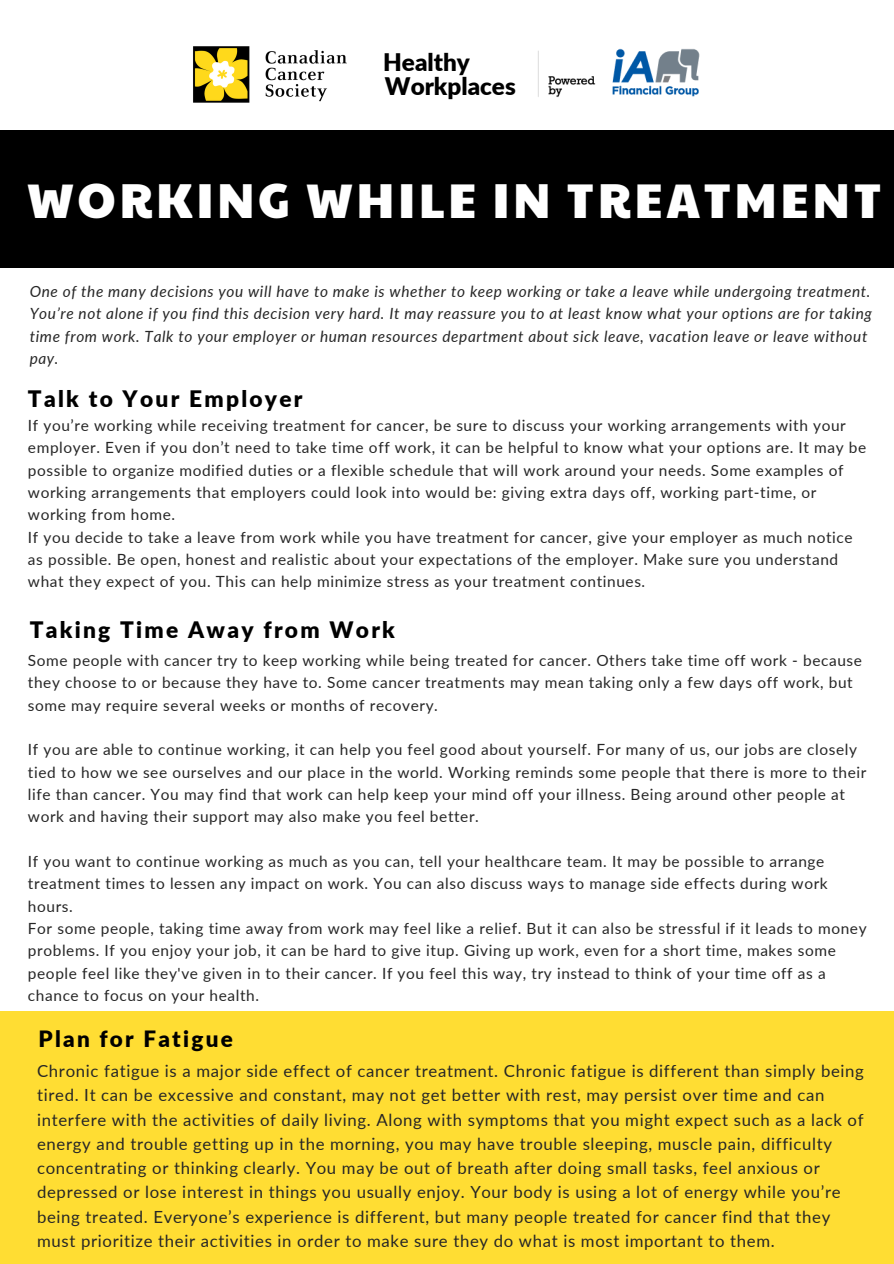
<style>
.page{position:relative;width:894px;height:1264px;background:#fff}
.page>*{position:absolute;margin:0;border:0;box-sizing:border-box;transform-origin:0 0}
.t1{font:48px "Paytone One";letter-spacing:.07em;color:#fff}
.t2{font:900 24.15px/23.7px "Lato";color:#000}
.t3{font:900 22.65px "Lato";letter-spacing:.1em;color:#000}
.t4{font:900 22.5px "Lato";letter-spacing:.1em;color:#000}
.t5{font:16.8px/24.2px "Lato";letter-spacing:.04em;color:#262626}
.t6{font:15.45px/22.4px "Lato";letter-spacing:.04em;color:#262626}
.t7{font:italic 15.45px/22.4px "Lato";letter-spacing:.04em;color:#262626}
</style>
<div class="page">
<div style="left:0;top:130px;width:893px;height:137px;background:#000"></div>
<div style="left:0;top:1011px;width:893px;height:252px;background:#fd3"></div>
<img style="left:193px;top:46px;width:154px;height:57px">
<img style="left:538px;top:48px;width:162px;height:49px">
<h2 class="t2" style="left:383px;top:50px;width:134px">Healthy<br>Workplaces</h2>
<h1 class="t1" style="left:27px;top:165px;width:855px">WORKING WHILE IN TREATMENT</h1>
<p class="t7" style="left:30px;top:280px;width:843px">One of the many decisions you will have to make is whether to keep working or take a leave while undergoing treatment.<br>You’re not alone if you find this decision very hard. It may reassure you to at least know what your options are for taking time from work. Talk to your employer or human resources department about sick leave, vacation leave or leave without pay.</p>
<h3 class="t3" style="left:28px;top:384px;width:276px">Talk to Your Employer</h3>
<p class="t6" style="left:28px;top:414px;width:839px">If you’re working while receiving treatment for cancer, be sure to discuss your working arrangements with your employer. Even if you don’t need to take time off work, it can be helpful to know what your options are. It may be possible to organize modified duties or a flexible schedule that will work around your needs. Some examples of working arrangements that employers could look into would be: giving extra days off, working part-time, or working from home.<br>If you decide to take a leave from work while you have treatment for cancer, give your employer as much notice as possible. Be open, honest and realistic about your expectations of the employer. Make sure you understand what they expect of you. This can help minimize stress as your treatment continues.</p>
<h3 class="t3" style="left:30px;top:615px;width:366px">Taking Time Away from Work</h3>
<p class="t6" style="left:28px;top:649px;width:835px">Some people with cancer try to keep working while being treated for cancer. Others take time off work - because they choose to or because they have to. Some cancer treatments may mean taking only a few days off work, but some may require several weeks or months of recovery.</p>
<p class="t6" style="left:28px;top:738px;width:839px">If you are able to continue working, it can help you feel good about yourself. For many of us, our jobs are closely tied to how we see ourselves and our place in the world. Working reminds some people that there is more to their life than cancer. You may find that work can help keep your mind off your illness. Being around other people at work and having their support may also make you feel better.</p>
<p class="t6" style="left:28px;top:850px;width:839px">If you want to continue working as much as you can, tell your healthcare team. It may be possible to arrange treatment times to lessen any impact on work. You can also discuss ways to manage side effects during work hours.<br>For some people, taking time away from work may feel like a relief. But it can also be stressful if it leads to money problems. If you enjoy your job, it can be hard to give itup. Giving up work, even for a short time, makes some people feel like they've given in to their cancer. If you feel this way, try instead to think of your time off as a chance to focus on your health.</p>
<h3 class="t4" style="left:39px;top:1024px;width:196px">Plan for Fatigue</h3>
<p class="t5" style="left:37px;top:1058px;width:828px">Chronic fatigue is a major side effect of cancer treatment. Chronic fatigue is different than simply being tired. It can be excessive and constant, may not get better with rest, may persist over time and can interfere with the activities of daily living. Along with symptoms that you might expect such as a lack of energy and trouble getting up in the morning, you may have trouble sleeping, muscle pain, difficulty concentrating or thinking clearly. You may be out of breath after doing small tasks, feel anxious or depressed or lose interest in things you usually enjoy. Your body is using a lot of energy while you’re being treated. Everyone’s experience is different, but many people treated for cancer find that they must prioritize their activities in order to make sure they do what is most important to them.</p>
</div>
